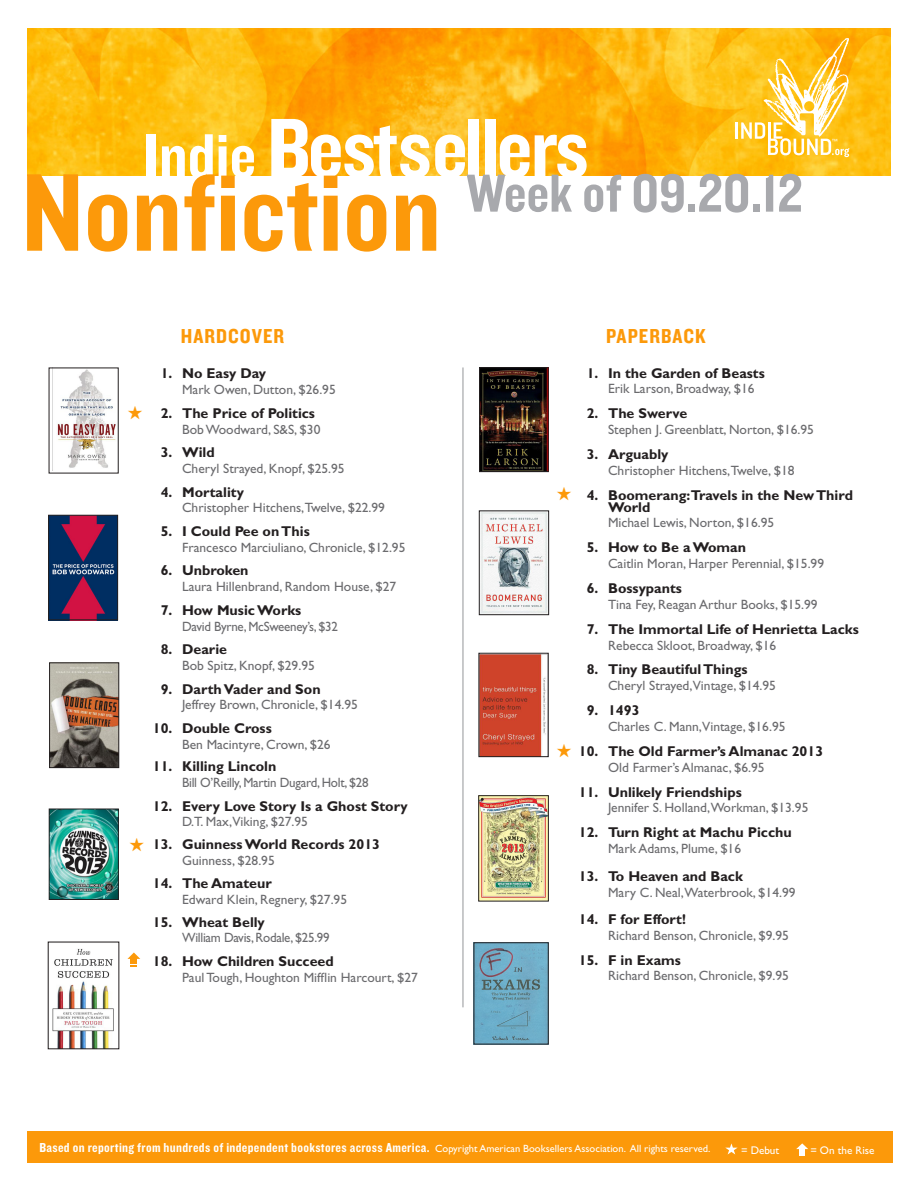
<style>
.page{position:relative;width:918px;height:1188px;background:#fff}
.page>*{position:absolute;margin:0;border:0;box-sizing:border-box;transform-origin:0 0}
.t1{font:114.6px "Knockout 50 Welterweight";color:#fc990a}
.t2{font:88.05px "Knockout 50 Welterweight";letter-spacing:-.03em;color:#fff}
.t3{font:55.5px "Knockout 50 Welterweight";color:#a8a9ad}
.t4{font:21px "Knockout 50 Welterweight";letter-spacing:.05em;color:#fc990a}
.GGTitle{font:700 14.25px/12px "Gill Sans";color:#231f20}
.GGAuthor__Pub__Price{font:13.5px "Gill Sans";color:#6b6b6e}
.t5{font:13.5px "Knockout 50 Welterweight";letter-spacing:.025em;color:#fff}
.GGAuthor__Pub__Price-2{font:13.5px "Gill Sans";letter-spacing:-.02em;color:#6b6b6e;scale:.96 1}
.t6{font:11.1px "Gill Sans";color:#fff}
.s1{font-size:65.1px}
.s2{font-family:"Gill Sans";font-size:10.5px}
</style>
<div class="page">
<img style="left:27px;top:28px;width:864px;height:148px">
<hr style="left:463px;top:367px;width:1px;height:640px;background:#939598">
<div style="left:27px;top:1131px;width:865px;height:31px;background:#fc990a"></div>
<svg style="left:127px;top:953px;width:13px;height:14px"></svg>
<svg style="left:725px;top:1143px;width:13px;height:12px"></svg>
<svg style="left:796px;top:1143px;width:12px;height:13px"></svg>
<svg style="left:736px;top:38px;width:113px;height:119px"></svg>
<img style="left:49px;top:517px;width:69px;height:104px">
<div style="left:48px;top:515px;width:70px;height:105px;border:1px solid #231f20"></div>
<img style="left:51px;top:665px;width:66px;height:101px">
<div style="left:49px;top:663px;width:70px;height:105px;border:1px solid #231f20"></div>
<img style="left:52px;top:948px;width:62px;height:99px">
<img style="left:52px;top:370px;width:64px;height:100px">
<img style="left:51px;top:811px;width:66px;height:87px">
<div style="left:49px;top:809px;width:70px;height:91px;border:1px solid #231f20"></div>
<img style="left:481px;top:370px;width:65px;height:100px">
<div style="left:479px;top:368px;width:69px;height:104px;border:1px solid #231f20"></div>
<img style="left:481px;top:513px;width:66px;height:100px">
<div style="left:479px;top:511px;width:70px;height:104px;border:1px solid #231f20"></div>
<img style="left:480px;top:797px;width:67px;height:102px">
<div style="left:478px;top:795px;width:71px;height:106px;border:1px solid #231f20"></div>
<img style="left:476px;top:945px;width:70px;height:97px">
<img style="left:481px;top:655px;width:65px;height:100px">
<div style="left:479px;top:653px;width:69px;height:104px;border:1px solid #231f20"></div>
<p class="t2" style="left:143px;top:93px;width:447px"><span class="s1">Indie</span> Bestsellers</p>
<p class="t1" style="left:22px;top:141px;width:421px">Nonfiction</p>
<p class="t3" style="left:466px;top:158px;width:338px">Week of 09.20.12</p>
<p class="t4" style="left:181px;top:323px;width:105px">HARDCOVER</p>
<p class="t4" style="left:606px;top:323px;width:101px">PAPERBACK</p>
<p class="GGTitle" style="left:161px;top:367px;width:107px">1. No Easy Day</p>
<p class="GGAuthor__Pub__Price" style="left:182px;top:382px;width:155px">Mark Owen, Dutton, $26.95</p>
<p class="GGTitle" style="left:161px;top:407px;width:156px">2. The Price of Politics</p>
<p class="GGAuthor__Pub__Price" style="left:182px;top:421px;width:140px">Bob Woodward, S&amp;S, $30</p>
<p class="GGTitle" style="left:161px;top:446px;width:56px">3. Wild</p>
<p class="GGAuthor__Pub__Price" style="left:182px;top:461px;width:164px">Cheryl Strayed, Knopf, $25.95</p>
<p class="GGTitle" style="left:161px;top:486px;width:85px">4. Mortality</p>
<p class="GGAuthor__Pub__Price" style="left:182px;top:500px;width:204px">Christopher Hitchens,Twelve, $22.99</p>
<p class="GGTitle" style="left:161px;top:525px;width:151px">5. I Could Pee on This</p>
<p class="GGAuthor__Pub__Price" style="left:182px;top:539px;width:225px">Francesco Marciuliano, Chronicle, $12.95</p>
<p class="GGTitle" style="left:161px;top:564px;width:89px">6. Unbroken</p>
<p class="GGAuthor__Pub__Price" style="left:182px;top:579px;width:216px">Laura Hillenbrand, Random House, $27</p>
<p class="GGTitle" style="left:161px;top:604px;width:142px">7. How Music Works</p>
<p class="GGAuthor__Pub__Price-2" style="left:182px;top:618px;width:164px">David Byrne, McSweeney’s, $32</p>
<p class="GGTitle" style="left:161px;top:643px;width:68px">8. Dearie</p>
<p class="GGAuthor__Pub__Price" style="left:182px;top:658px;width:134px">Bob Spitz, Knopf, $29.95</p>
<p class="GGTitle" style="left:161px;top:683px;width:161px">9. Darth Vader and Son</p>
<p class="GGAuthor__Pub__Price" style="left:182px;top:697px;width:177px">Jeffrey Brown, Chronicle, $14.95</p>
<p class="GGTitle" style="left:153px;top:722px;width:120px">10. Double Cross</p>
<p class="GGAuthor__Pub__Price" style="left:182px;top:736px;width:150px">Ben Macintyre, Crown, $26</p>
<p class="GGTitle" style="left:153px;top:760px;width:125px">11. Killing Lincoln</p>
<p class="GGAuthor__Pub__Price-2" style="left:182px;top:775px;width:196px">Bill O’Reilly, Martin Dugard, Holt, $28</p>
<p class="GGTitle" style="left:153px;top:800px;width:256px">12. Every Love Story Is a Ghost Story</p>
<p class="GGAuthor__Pub__Price" style="left:182px;top:814px;width:127px">D.T. Max,Viking, $27.95</p>
<p class="GGTitle" style="left:153px;top:838px;width:229px">13. Guinness World Records 2013</p>
<p class="GGAuthor__Pub__Price" style="left:182px;top:852px;width:94px">Guinness, $28.95</p>
<p class="GGTitle" style="left:153px;top:877px;width:120px">14. The Amateur</p>
<p class="GGAuthor__Pub__Price" style="left:182px;top:892px;width:167px">Edward Klein, Regnery, $27.95</p>
<p class="GGTitle" style="left:153px;top:916px;width:114px">15. Wheat Belly</p>
<p class="GGAuthor__Pub__Price-2" style="left:182px;top:930px;width:155px">William Davis, Rodale, $25.99</p>
<p class="GGTitle" style="left:153px;top:955px;width:182px">18. How Children Succeed</p>
<p class="GGAuthor__Pub__Price" style="left:182px;top:970px;width:237px">Paul Tough, Houghton Mifflin Harcourt, $27</p>
<p class="GGTitle" style="left:587px;top:367px;width:180px">1. In the Garden of Beasts</p>
<p class="GGAuthor__Pub__Price" style="left:608px;top:381px;width:148px">Erik Larson, Broadway, $16</p>
<p class="GGTitle" style="left:587px;top:407px;width:102px">2. The Swerve</p>
<p class="GGAuthor__Pub__Price" style="left:608px;top:422px;width:207px">Stephen J. Greenblatt, Norton, $16.95</p>
<p class="GGTitle" style="left:587px;top:448px;width:83px">3. Arguably</p>
<p class="GGAuthor__Pub__Price" style="left:608px;top:462px;width:188px">Christopher Hitchens,Twelve, $18</p>
<p class="GGTitle" style="left:608px;top:489px;width:246px;text-indent:-21px">4. Boomerang:Travels in the New Third<br>World</p>
<p class="GGAuthor__Pub__Price" style="left:608px;top:515px;width:168px">Michael Lewis, Norton, $16.95</p>
<p class="GGTitle" style="left:587px;top:541px;width:161px">5. How to Be a Woman</p>
<p class="GGAuthor__Pub__Price" style="left:608px;top:556px;width:218px">Caitlin Moran, Harper Perennial, $15.99</p>
<p class="GGTitle" style="left:587px;top:582px;width:97px">6. Bossypants</p>
<p class="GGAuthor__Pub__Price" style="left:608px;top:597px;width:211px">Tina Fey, Reagan Arthur Books, $15.99</p>
<p class="GGTitle" style="left:587px;top:623px;width:274px">7. The Immortal Life of Henrietta Lacks</p>
<p class="GGAuthor__Pub__Price" style="left:608px;top:637px;width:170px">Rebecca Skloot, Broadway, $16</p>
<p class="GGTitle" style="left:587px;top:663px;width:162px">8. Tiny Beautiful Things</p>
<p class="GGAuthor__Pub__Price" style="left:608px;top:678px;width:169px">Cheryl Strayed,Vintage, $14.95</p>
<p class="GGTitle" style="left:587px;top:704px;width:54px">9. 1493</p>
<p class="GGAuthor__Pub__Price" style="left:608px;top:719px;width:179px">Charles C. Mann,Vintage, $16.95</p>
<p class="GGTitle" style="left:579px;top:745px;width:246px">10. The Old Farmer’s Almanac 2013</p>
<p class="GGAuthor__Pub__Price" style="left:608px;top:759px;width:158px">Old Farmer’s Almanac, $6.95</p>
<p class="GGTitle" style="left:579px;top:786px;width:164px">11. Unlikely Friendships</p>
<p class="GGAuthor__Pub__Price" style="left:608px;top:800px;width:202px">Jennifer S. Holland,Workman, $13.95</p>
<p class="GGTitle" style="left:579px;top:826px;width:214px">12. Turn Right at Machu Picchu</p>
<p class="GGAuthor__Pub__Price" style="left:608px;top:841px;width:135px">Mark Adams, Plume, $16</p>
<p class="GGTitle" style="left:579px;top:870px;width:166px">13. To Heaven and Back</p>
<p class="GGAuthor__Pub__Price" style="left:608px;top:884px;width:189px">Mary C. Neal,Waterbrook, $14.99</p>
<p class="GGTitle" style="left:579px;top:913px;width:109px">14. F for Effort!</p>
<p class="GGAuthor__Pub__Price" style="left:608px;top:927px;width:182px">Richard Benson, Chronicle, $9.95</p>
<p class="GGTitle" style="left:579px;top:954px;width:104px">15. F in Exams</p>
<p class="GGAuthor__Pub__Price" style="left:608px;top:968px;width:182px">Richard Benson, Chronicle, $9.95</p>
<p class="t5" style="left:39px;top:1139px;width:673px">Based on reporting from hundreds of independent bookstores across America. <span class="s2">Copyright American Booksellers Association. All rights reserved.</span></p>
<p class="t6" style="left:741px;top:1144px;width:40px">= Debut</p>
<p class="t6" style="left:810px;top:1144px;width:66px">= On the Rise</p>
</div>
